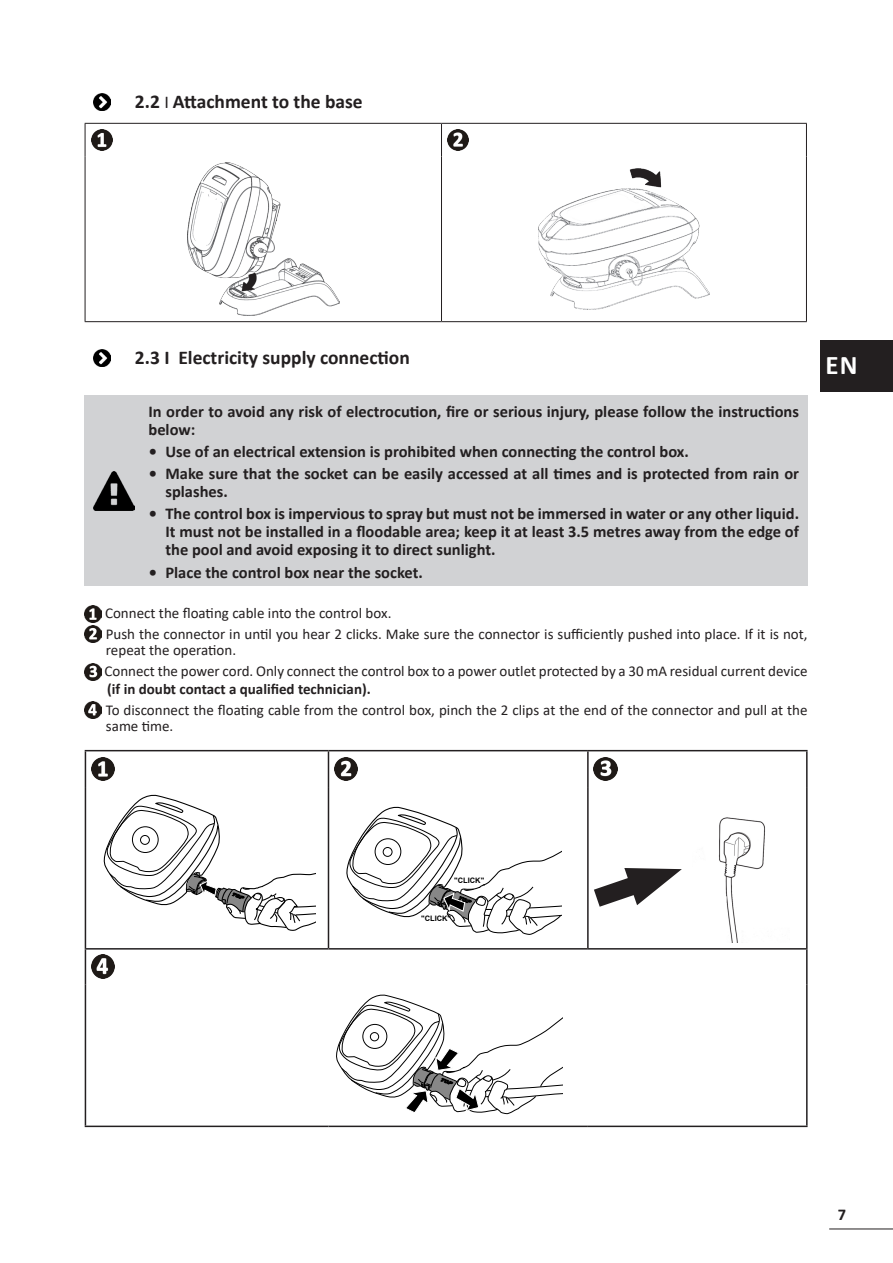
<style>
.page{position:relative;width:893px;height:1263px;background:#fff}
.page>*{position:absolute;margin:0;border:0;box-sizing:border-box;transform-origin:0 0}
.t1{font:700 27px "Calibri";color:#fff}
.Titre_2{font:700 19.5px "Calibri";color:#231f20}
.Encadré_Warning{font:700 16.5px/18px "Calibri";color:#231f20}
.Texte_Normal{font:15px/16.5px "Calibri";color:#231f20}
.t2{font:700 7.5px "Arial";color:#000}
.s1{font-weight:400;font-size:18px}
.s2{font-weight:700}
</style>
<div class="page">
<hr style="left:829px;top:1228px;width:64px;height:1px;background:#231f20">
<img style="left:93px;top:94px;width:17px;height:17px">
<hr style="left:85px;top:123px;width:356px;height:1px;background:#231f20">
<hr style="left:85px;top:124px;width:1px;height:33px;background:#231f20">
<hr style="left:441px;top:123px;width:366px;height:1px;background:#231f20">
<hr style="left:441px;top:124px;width:1px;height:33px;background:#231f20">
<hr style="left:806px;top:124px;width:1px;height:33px;background:#231f20">
<hr style="left:85px;top:157px;width:1px;height:164px;background:#231f20">
<hr style="left:441px;top:157px;width:1px;height:164px;background:#231f20">
<hr style="left:806px;top:157px;width:1px;height:164px;background:#231f20">
<hr style="left:85px;top:321px;width:356px;height:1px;background:#231f20">
<hr style="left:441px;top:321px;width:366px;height:1px;background:#231f20">
<img style="left:91px;top:129px;width:21px;height:22px">
<img style="left:447px;top:129px;width:22px;height:22px">
<img style="left:187px;top:163px;width:152px;height:153px">
<img style="left:539px;top:169px;width:170px;height:141px">
<img style="left:93px;top:349px;width:17px;height:17px">
<div style="left:85px;top:396px;width:55px;height:190px;background:#d1d2d4"></div>
<div style="left:140px;top:396px;width:668px;height:190px;background:#d1d2d4"></div>
<img style="left:93px;top:472px;width:41px;height:38px">
<img style="left:85px;top:605px;width:17px;height:17px">
<img style="left:85px;top:626px;width:17px;height:17px">
<img style="left:85px;top:663px;width:17px;height:17px">
<img style="left:85px;top:702px;width:17px;height:17px">
<hr style="left:85px;top:750px;width:243px;height:1px;background:#231f20">
<hr style="left:85px;top:751px;width:1px;height:36px;background:#231f20">
<hr style="left:328px;top:750px;width:260px;height:1px;background:#231f20">
<hr style="left:328px;top:751px;width:1px;height:36px;background:#231f20">
<hr style="left:588px;top:750px;width:220px;height:1px;background:#231f20">
<hr style="left:587px;top:751px;width:2px;height:36px;background:#231f20">
<hr style="left:806px;top:751px;width:2px;height:36px;background:#231f20">
<hr style="left:85px;top:787px;width:1px;height:161px;background:#231f20">
<hr style="left:328px;top:787px;width:1px;height:161px;background:#231f20">
<hr style="left:587px;top:787px;width:2px;height:161px;background:#231f20">
<hr style="left:806px;top:787px;width:2px;height:161px;background:#231f20">
<hr style="left:85px;top:948px;width:243px;height:1px;background:#231f20">
<hr style="left:85px;top:949px;width:1px;height:35px;background:#231f20">
<hr style="left:328px;top:948px;width:260px;height:1px;background:#231f20">
<hr style="left:588px;top:948px;width:220px;height:1px;background:#231f20">
<hr style="left:806px;top:949px;width:2px;height:35px;background:#231f20">
<hr style="left:85px;top:984px;width:1px;height:141px;background:#231f20">
<hr style="left:806px;top:984px;width:2px;height:141px;background:#231f20">
<hr style="left:85px;top:1125px;width:243px;height:2px;background:#231f20">
<hr style="left:328px;top:1125px;width:260px;height:2px;background:#231f20">
<hr style="left:588px;top:1125px;width:220px;height:2px;background:#231f20">
<img style="left:91px;top:757px;width:24px;height:23px">
<img style="left:334px;top:757px;width:24px;height:23px">
<img style="left:594px;top:757px;width:23px;height:23px">
<svg style="left:103px;top:794px;width:213px;height:137px"></svg>
<div style="left:132px;top:826px;width:26px;height:27px;border:1px solid #000;border-radius:50%"></div>
<div style="left:141px;top:835px;width:8px;height:9px;background:#fff;border-radius:50%"></div>
<div style="left:140px;top:835px;width:10px;height:10px;border:1px solid #000;border-radius:50%"></div>
<img style="left:719px;top:817px;width:46px;height:125px">
<svg style="left:587px;top:857px;width:95px;height:64px"></svg>
<img style="left:91px;top:955px;width:24px;height:23px">
<svg style="left:336px;top:994px;width:227px;height:120px"></svg>
<svg style="left:346px;top:806px;width:215px;height:129px"></svg>
<div style="left:375px;top:838px;width:26px;height:27px;border:1px solid #000;border-radius:50%"></div>
<div style="left:383px;top:847px;width:9px;height:9px;background:#fff;border-radius:50%"></div>
<div style="left:383px;top:847px;width:9px;height:10px;border:1px solid #000;border-radius:50%"></div>
<div style="left:821px;top:340px;width:72px;height:51px;background:#231f20"></div>
<p class="Titre_2" style="left:135px;top:88px;width:229px">2.2 <span class="s1">I</span> Attachment to the base</p>
<p class="Titre_2" style="left:135px;top:344px;width:276px">2.3 I Electricity supply connection</p>
<p class="Encadré_Warning" style="left:148px;top:402px;width:652px">In order to avoid any risk of electrocution, fire or serious injury, please follow the instructions below:</p>
<p class="Encadré_Warning" style="left:149px;top:442px;width:542px">• Use of an electrical extension is prohibited when connecting the control box.</p>
<p class="Encadré_Warning" style="left:165px;top:464px;width:635px;text-indent:-17px">• Make sure that the socket can be easily accessed at all times and is protected from rain or splashes.</p>
<p class="Encadré_Warning" style="left:165px;top:505px;width:635px;text-align:justify;text-indent:-17px">• The control box is impervious to spray but must not be immersed in water or any other liquid.<br>It must not be installed in a floodable area; keep it at least 3.5 metres away from the edge of the pool and avoid exposing it to direct sunlight.</p>
<p class="Encadré_Warning" style="left:149px;top:563px;width:276px">• Place the control box near the socket.</p>
<p class="Texte_Normal" style="left:105px;top:604px;width:288px">Connect the floating cable into the control box.</p>
<p class="Texte_Normal" style="left:106px;top:625px;width:703px">Push the connector in until you hear 2 clicks. Make sure the connector is sufficiently pushed into place. If it is not, repeat the operation.</p>
<p class="Texte_Normal" style="left:104px;top:661px;width:705px;line-height:18px">Connect the power cord. Only connect the control box to a power outlet protected by a 30 mA residual current device <span class="s2">(if in doubt contact a qualified technician).</span></p>
<p class="Texte_Normal" style="left:106px;top:701px;width:703px">To disconnect the floating cable from the control box, pinch the 2 clips at the end of the connector and pull at the same time.</p>
<h1 class="t1" style="left:825px;top:346px;width:34px">EN</h1>
<p class="t2" style="left:454px;top:875px;width:31px">"CLICK"</p>
<p class="t2" style="left:421px;top:913px;width:31px">"CLICK"</p>
<p class="Encadré_Warning" style="left:838px;top:1206px;width:10px">7</p>
</div>
